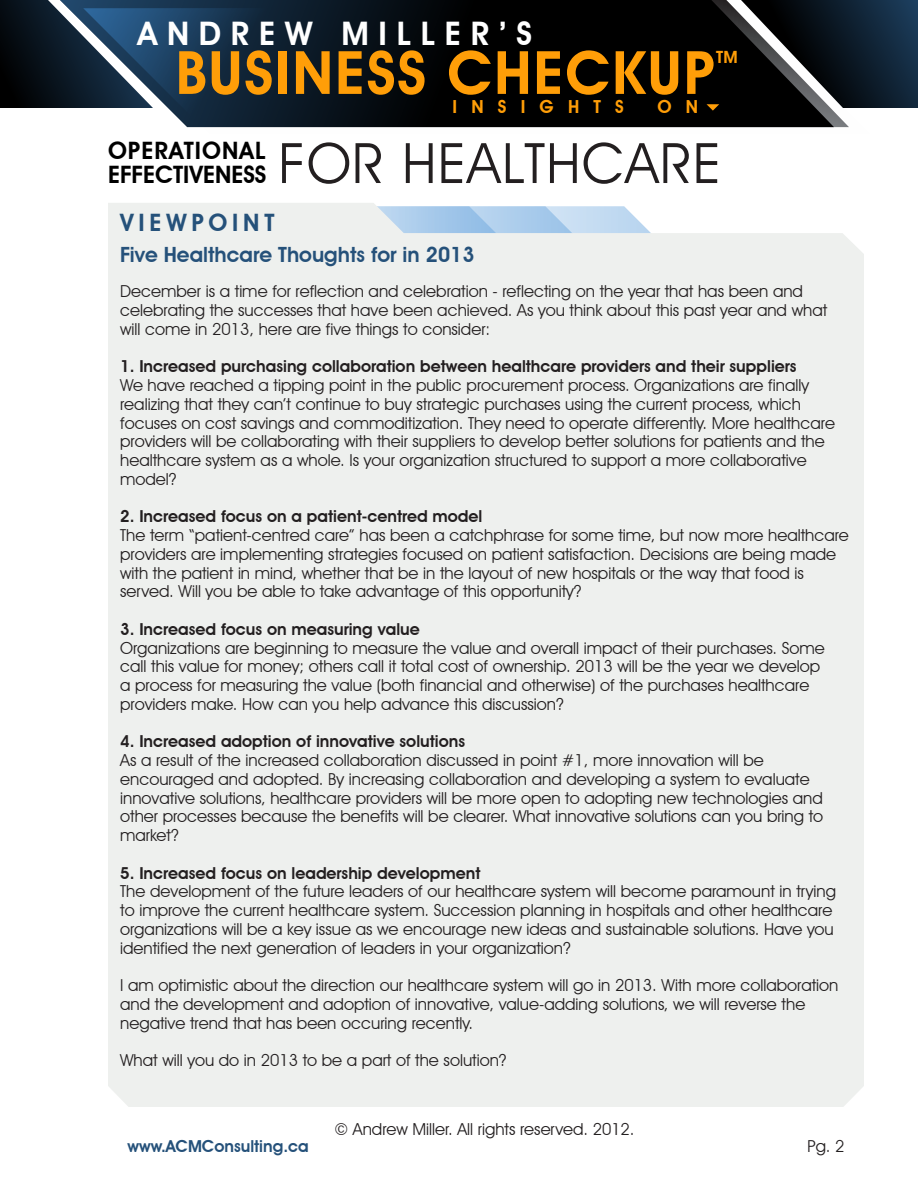
<style>
.page{position:relative;width:918px;height:1188px;background:#fff}
.page>*{position:absolute;margin:0;border:0;box-sizing:border-box;transform-origin:0 0}
.t1{font:600 60px "Avant Garde IT Cby BT";letter-spacing:.03em;color:#ff9e08}
.t2{font:55.95px "Avant Garde IT Cby BT";letter-spacing:.025em;color:#231f20}
.t3{font:600 32.4px "Avant Garde IT Cby BT";letter-spacing:.3em;color:#fff}
.t4{font:600 24px "Avant Garde IT Cby BT";color:#000}
.t5{font:600 24px "Avant Garde IT Cby BT";letter-spacing:.045em;color:#000}
.t6{font:600 24px "Avant Garde IT Cby BT";letter-spacing:.2em;color:#25517a}
.t7{font:600 21px "Avant Garde IT Cby BT";color:#25517a}
.t8{font:600 18px "Avant Garde IT Cby BT";letter-spacing:.79em;color:#ff9e08}
.t9{font:600 16.8px "Avant Garde IT Cby BT";color:#ff9e08}
.t10{font:16.5px/18.8px "Avant Garde IT Cby BT";color:#231f20}
.t11{font:600 16.5px "Avant Garde IT Cby BT";color:#231f20}
.t12{font:600 16.5px "Avant Garde IT Cby BT";color:#25517a}
</style>
<div class="page">
<svg style="left:0;top:0;width:60px;height:108px;background:#091118"></svg>
<svg style="left:834px;top:0;width:84px;height:108px;background:#132a3f"></svg>
<svg style="left:60px;top:0;width:774px;height:108px;background:#16232e"></svg>
<svg style="left:83px;top:8px;width:789px;height:120px;background:#172028"></svg>
<svg style="left:707px;top:104px;width:12px;height:7px"></svg>
<div style="left:108px;top:203px;width:756px;height:904px;background:#eef0ee"></div>
<p class="t3" style="left:138px;top:14px;width:396px">ANDREW MILLER’S</p>
<p class="t1" style="left:176px;top:37px;width:540px">BUSINESS CHECKUP</p>
<p class="t9" style="left:716px;top:47px;width:23px">TM</p>
<p class="t8" style="left:453px;top:95px;width:173px">INSIGHTS</p>
<p class="t8" style="left:658px;top:95px;width:42px">O N</p>
<p class="t5" style="left:108px;top:136px;width:159px">OPERATIONAL</p>
<p class="t4" style="left:108px;top:160px;width:160px">EFFECTIVENESS</p>
<p class="t2" style="left:278px;top:129px;width:444px">FOR HEALTHCARE</p>
<p class="t6" style="left:120px;top:208px;width:156px">VIEWPOINT</p>
<p class="t7" style="left:120px;top:242px;width:356px">Five Healthcare Thoughts for in 2013</p>
<p class="t10" style="left:120px;top:282px;width:709px">December is a time for reflection and celebration - reflecting on the year that has been and celebrating the successes that have been achieved. As you think about this past year and what will come in 2013, here are five things to consider:</p>
<p class="t11" style="left:120px;top:357px;width:678px">1. Increased purchasing collaboration between healthcare providers and their suppliers</p>
<p class="t10" style="left:120px;top:376px;width:716px">We have reached a tipping point in the public procurement process. Organizations are finally realizing that they can’t continue to buy strategic purchases using the current process, which focuses on cost savings and commoditization. They need to operate differently. More healthcare providers will be collaborating with their suppliers to develop better solutions for patients and the healthcare system as a whole. Is your organization structured to support a more collaborative model?</p>
<p class="t11" style="left:120px;top:507px;width:364px">2. Increased focus on a patient-centred model</p>
<p class="t10" style="left:120px;top:526px;width:730px">The term “patient-centred care” has been a catchphrase for some time, but now more healthcare providers are implementing strategies focused on patient satisfaction. Decisions are being made with the patient in mind, whether that be in the layout of new hospitals or the way that food is served. Will you be able to take advantage of this opportunity?</p>
<p class="t11" style="left:120px;top:619px;width:301px">3. Increased focus on measuring value</p>
<p class="t10" style="left:120px;top:638px;width:706px">Organizations are beginning to measure the value and overall impact of their purchases. Some call this value for money; others call it total cost of ownership. 2013 will be the year we develop a process for measuring the value (both financial and otherwise) of the purchases healthcare providers make. How can you help advance this discussion?</p>
<p class="t11" style="left:120px;top:732px;width:346px">4. Increased adoption of innovative solutions</p>
<p class="t10" style="left:120px;top:751px;width:705px">As a result of the increased collaboration discussed in point #1, more innovation will be encouraged and adopted. By increasing collaboration and developing a system to evaluate innovative solutions, healthcare providers will be more open to adopting new technologies and other processes because the benefits will be clearer. What innovative solutions can you bring to market?</p>
<p class="t11" style="left:120px;top:863px;width:362px">5. Increased focus on leadership development</p>
<p class="t10" style="left:120px;top:882px;width:717px">The development of the future leaders of our healthcare system will become paramount in trying to improve the current healthcare system. Succession planning in hospitals and other healthcare organizations will be a key issue as we encourage new ideas and sustainable solutions. Have you identified the next generation of leaders in your organization?</p>
<p class="t10" style="left:120px;top:976px;width:720px">I am optimistic about the direction our healthcare system will go in 2013. With more collaboration and the development and adoption of innovative, value-adding solutions, we will reverse the negative trend that has been occuring recently.</p>
<p class="t10" style="left:120px;top:1051px;width:388px">What will you do in 2013 to be a part of the solution?</p>
<p class="t10" style="left:335px;top:1119px;width:302px">© Andrew Miller. All rights reserved. 2012.</p>
<p class="t12" style="left:128px;top:1136px;width:183px">www.ACMConsulting.ca</p>
<p class="t10" style="left:807px;top:1137px;width:38px">Pg. 2</p>
</div>
